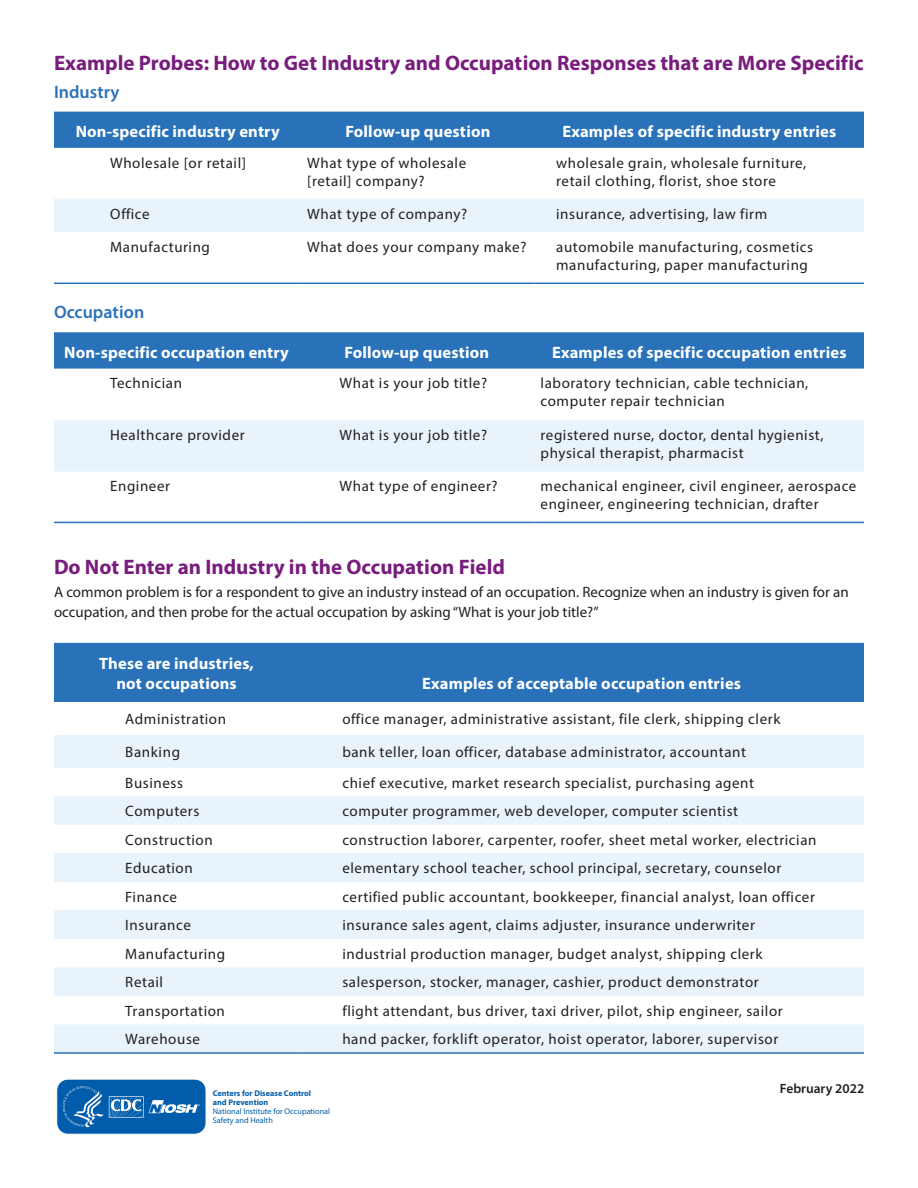
<style>
.page{position:relative;width:918px;height:1188px;background:#fff}
.page>*{position:absolute;margin:0;border:0;box-sizing:border-box;transform-origin:0 0}
.t1{font:700 21px "Myriad Pro";color:#781d7d}
.t2{font:600 18px "Myriad Pro";color:#2972b9}
.TH{font:700 16.5px/19.8px "Myriad Pro";letter-spacing:.01em;color:#fff;text-align:center}
.TD{font:15px/18px "Myriad Pro";letter-spacing:.04em;color:#231f20}
.TD-2{font:15px/19.5px "Myriad Pro";color:#231f20}
.t3{font:600 13.5px "Myriad Pro";color:#231f20}
.t4{font:8.1px/9px "Myriad Pro";color:#015dab}
.t5{font:700 8.1px "Myriad Pro";color:#015dab}
.s1{font-weight:700}
</style>
<div class="page">
<div style="left:54px;top:112px;width:810px;height:36px;background:#2972b9"></div>
<div style="left:54px;top:199px;width:810px;height:33px;background:#e8f3fb"></div>
<hr style="left:54px;top:283px;width:247px;height:1px;background:#2972b9">
<hr style="left:301px;top:283px;width:234px;height:1px;background:#2972b9">
<hr style="left:535px;top:283px;width:329px;height:1px;background:#2972b9">
<div style="left:54px;top:332px;width:810px;height:37px;background:#2972b9"></div>
<div style="left:54px;top:420px;width:810px;height:52px;background:#e8f3fb"></div>
<hr style="left:54px;top:522px;width:245px;height:1px;background:#2972b9">
<hr style="left:299px;top:522px;width:236px;height:1px;background:#2972b9">
<hr style="left:535px;top:522px;width:329px;height:1px;background:#2972b9">
<div style="left:54px;top:643px;width:810px;height:59px;background:#2972b9"></div>
<svg style="left:54px;top:735px;width:810px;height:317px;fill:#e8f3fb"></svg>
<hr style="left:54px;top:1052px;width:245px;height:2px;background:#2972b9">
<hr style="left:299px;top:1052px;width:565px;height:2px;background:#2972b9">
<svg style="left:56px;top:1079px;width:150px;height:56px;background:#2775b7"></svg>
<h2 class="t1" style="left:54px;top:49px;width:811px">Example Probes: How to Get Industry and Occupation Responses that are More Specific</h2>
<h3 class="t2" style="left:54px;top:80px;width:67px">Industry</h3>
<p class="TH" style="left:76px;top:121px;width:205px">Non-specific industry entry</p>
<p class="TH" style="left:346px;top:121px;width:146px">Follow-up question</p>
<p class="TH" style="left:562px;top:121px;width:275px">Examples of specific industry entries</p>
<p class="TD" style="left:110px;top:153px;width:137px">Wholesale [or retail]</p>
<p class="TD" style="left:307px;top:153px;width:160px">What type of wholesale [retail] company?</p>
<p class="TD" style="left:556px;top:153px;width:252px">wholesale grain, wholesale furniture, retail clothing, florist, shoe store</p>
<p class="TD" style="left:110px;top:204px;width:41px">Office</p>
<p class="TD" style="left:307px;top:204px;width:161px">What type of company?</p>
<p class="TD" style="left:556px;top:204px;width:213px">insurance, advertising, law firm</p>
<p class="TD" style="left:110px;top:238px;width:101px">Manufacturing</p>
<p class="TD" style="left:307px;top:238px;width:221px">What does your company make?</p>
<p class="TD" style="left:556px;top:238px;width:258px">automobile manufacturing, cosmetics manufacturing, paper manufacturing</p>
<h3 class="t2" style="left:54px;top:301px;width:92px">Occupation</h3>
<p class="TH" style="left:64px;top:342px;width:226px">Non-specific occupation entry</p>
<p class="TH" style="left:344px;top:342px;width:146px">Follow-up question</p>
<p class="TH" style="left:552px;top:342px;width:296px">Examples of specific occupation entries</p>
<p class="TD" style="left:110px;top:374px;width:73px">Technician</p>
<p class="TD" style="left:340px;top:374px;width:149px">What is your job title?</p>
<p class="TD" style="left:541px;top:374px;width:269px">laboratory technician, cable technician, computer repair technician</p>
<p class="TD" style="left:110px;top:426px;width:136px">Healthcare provider</p>
<p class="TD" style="left:340px;top:426px;width:149px">What is your job title?</p>
<p class="TD" style="left:541px;top:426px;width:285px">registered nurse, doctor, dental hygienist, physical therapist, pharmacist</p>
<p class="TD" style="left:110px;top:477px;width:61px">Engineer</p>
<p class="TD" style="left:340px;top:477px;width:160px">What type of engineer?</p>
<p class="TD" style="left:541px;top:477px;width:317px">mechanical engineer, civil engineer, aerospace engineer, engineering technician, drafter</p>
<h2 class="t1" style="left:54px;top:553px;width:453px">Do Not Enter an Industry in the Occupation Field</h2>
<p class="TD-2" style="left:54px;top:582px;width:796px">A common problem is for a respondent to give an industry instead of an occupation. Recognize when an industry is given for an occupation, and then probe for the actual occupation by asking “What is your job title?”</p>
<p class="TH" style="left:99px;top:653px;width:156px">These are industries, not occupations</p>
<p class="TH" style="left:422px;top:673px;width:320px">Examples of acceptable occupation entries</p>
<p class="TD" style="left:125px;top:710px;width:102px">Administration</p>
<p class="TD" style="left:342px;top:710px;width:440px">office manager, administrative assistant, file clerk, shipping clerk</p>
<p class="TD" style="left:125px;top:743px;width:56px">Banking</p>
<p class="TD" style="left:342px;top:743px;width:405px">bank teller, loan officer, database administrator, accountant</p>
<p class="TD" style="left:125px;top:773px;width:59px">Business</p>
<p class="TD" style="left:342px;top:773px;width:413px">chief executive, market research specialist, purchasing agent</p>
<p class="TD" style="left:125px;top:802px;width:76px">Computers</p>
<p class="TD" style="left:342px;top:802px;width:397px">computer programmer, web developer, computer scientist</p>
<p class="TD" style="left:125px;top:830px;width:89px">Construction</p>
<p class="TD" style="left:342px;top:830px;width:476px">construction laborer, carpenter, roofer, sheet metal worker, electrician</p>
<p class="TD" style="left:125px;top:859px;width:69px">Education</p>
<p class="TD" style="left:342px;top:859px;width:440px">elementary school teacher, school principal, secretary, counselor</p>
<p class="TD" style="left:125px;top:887px;width:53px">Finance</p>
<p class="TD" style="left:342px;top:887px;width:474px">certified public accountant, bookkeeper, financial analyst, loan officer</p>
<p class="TD" style="left:125px;top:916px;width:67px">Insurance</p>
<p class="TD" style="left:342px;top:916px;width:414px">insurance sales agent, claims adjuster, insurance underwriter</p>
<p class="TD" style="left:125px;top:945px;width:101px">Manufacturing</p>
<p class="TD" style="left:342px;top:945px;width:422px">industrial production manager, budget analyst, shipping clerk</p>
<p class="TD" style="left:125px;top:973px;width:39px">Retail</p>
<p class="TD" style="left:342px;top:973px;width:418px">salesperson, stocker, manager, cashier, product demonstrator</p>
<p class="TD" style="left:125px;top:1002px;width:101px">Transportation</p>
<p class="TD" style="left:342px;top:1002px;width:442px">flight attendant, bus driver, taxi driver, pilot, ship engineer, sailor</p>
<p class="TD" style="left:125px;top:1030px;width:76px">Warehouse</p>
<p class="TD" style="left:342px;top:1030px;width:438px">hand packer, forklift operator, hoist operator, laborer, supervisor</p>
<p class="t5" style="left:213px;top:1088px;width:100px">Centers for Disease Control</p>
<p class="t3" style="left:780px;top:1080px;width:86px">February 2022</p>
<p class="t4" style="left:213px;top:1098px;width:119px"><span class="s1">and Prevention<br></span>National Institute for Occupational<br>Safety and Health</p>
</div>
